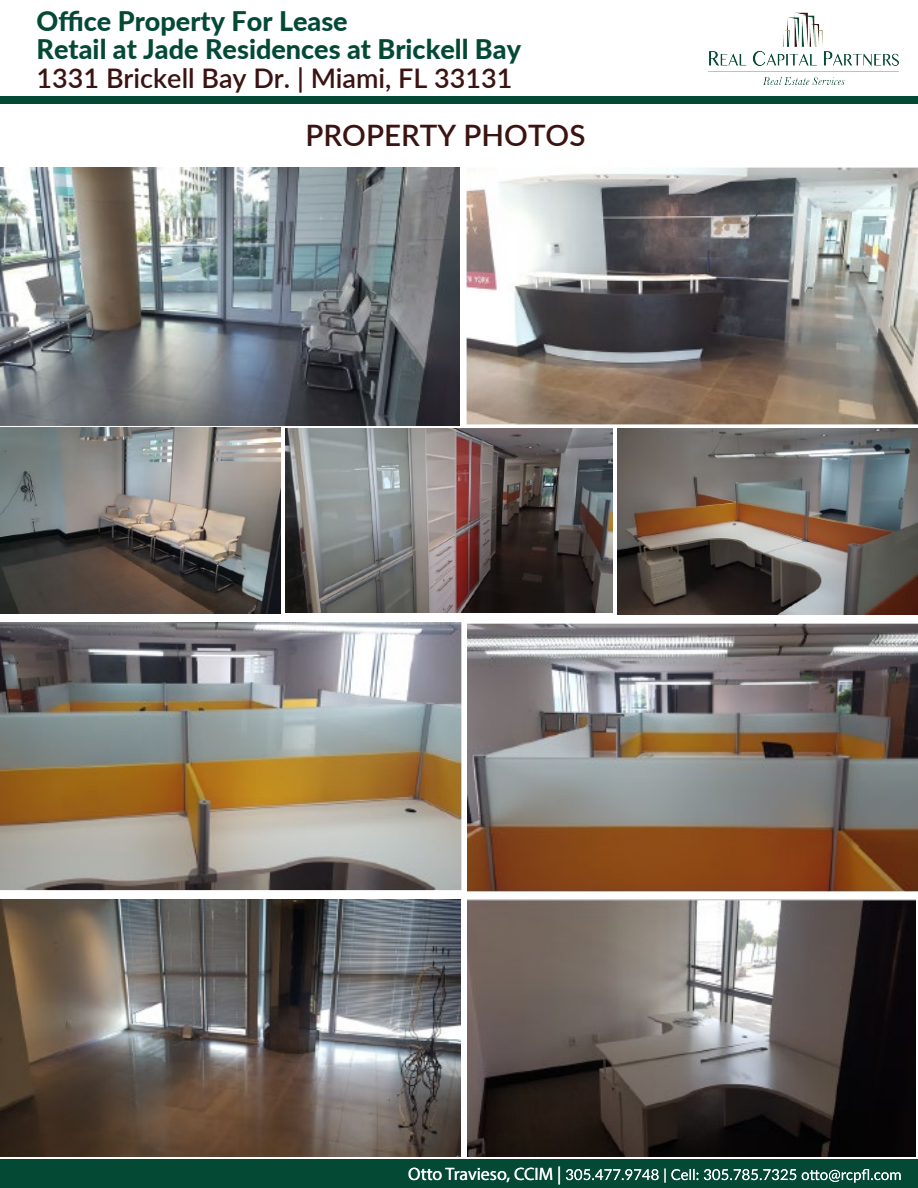
<style>
.page{position:relative;width:918px;height:1188px;background:#fff}
.page>*{position:absolute;margin:0;border:0;box-sizing:border-box;transform-origin:0 0}
.t1{font:600 29.55px "Lato";color:#3a1312}
.t2{font:800 27px/28.5px "Lato";color:#034934}
.t3{font:600 27px "Lato";color:#3a1312}
.t4{font:18px "Myriad Pro";color:#fff}
</style>
<div class="page">
<div style="left:0;top:1160px;width:918px;height:28px;background:#034934"></div>
<svg style="left:566px;top:1169px;width:335px;height:14px"></svg>
<img style="left:708px;top:12px;width:191px;height:72px">
<div style="left:1px;top:96px;width:917px;height:8px;background:#034934"></div>
<img style="left:0;top:168px;width:460px;height:257px">
<img style="left:0;top:427px;width:281px;height:186px">
<img style="left:466px;top:167px;width:452px;height:258px">
<img style="left:468px;top:623px;width:450px;height:269px">
<img style="left:468px;top:899px;width:448px;height:258px">
<img style="left:617px;top:428px;width:301px;height:187px">
<img style="left:0;top:623px;width:462px;height:268px">
<img style="left:286px;top:428px;width:326px;height:184px">
<img style="left:0;top:899px;width:461px;height:258px">
<p class="t2" style="left:37px;top:6px;width:486px">Office Property For Lease<br>Retail at Jade Residences at Brickell Bay</p>
<p class="t3" style="left:37px;top:58px;width:477px">1331 Brickell Bay Dr. | Miami, FL 33131</p>
<p class="t1" style="left:306px;top:114px;width:281px">PROPERTY PHOTOS</p>
<p class="t4" style="left:408px;top:1163px;width:155px">Otto Travieso, CCIM |</p>
</div>
